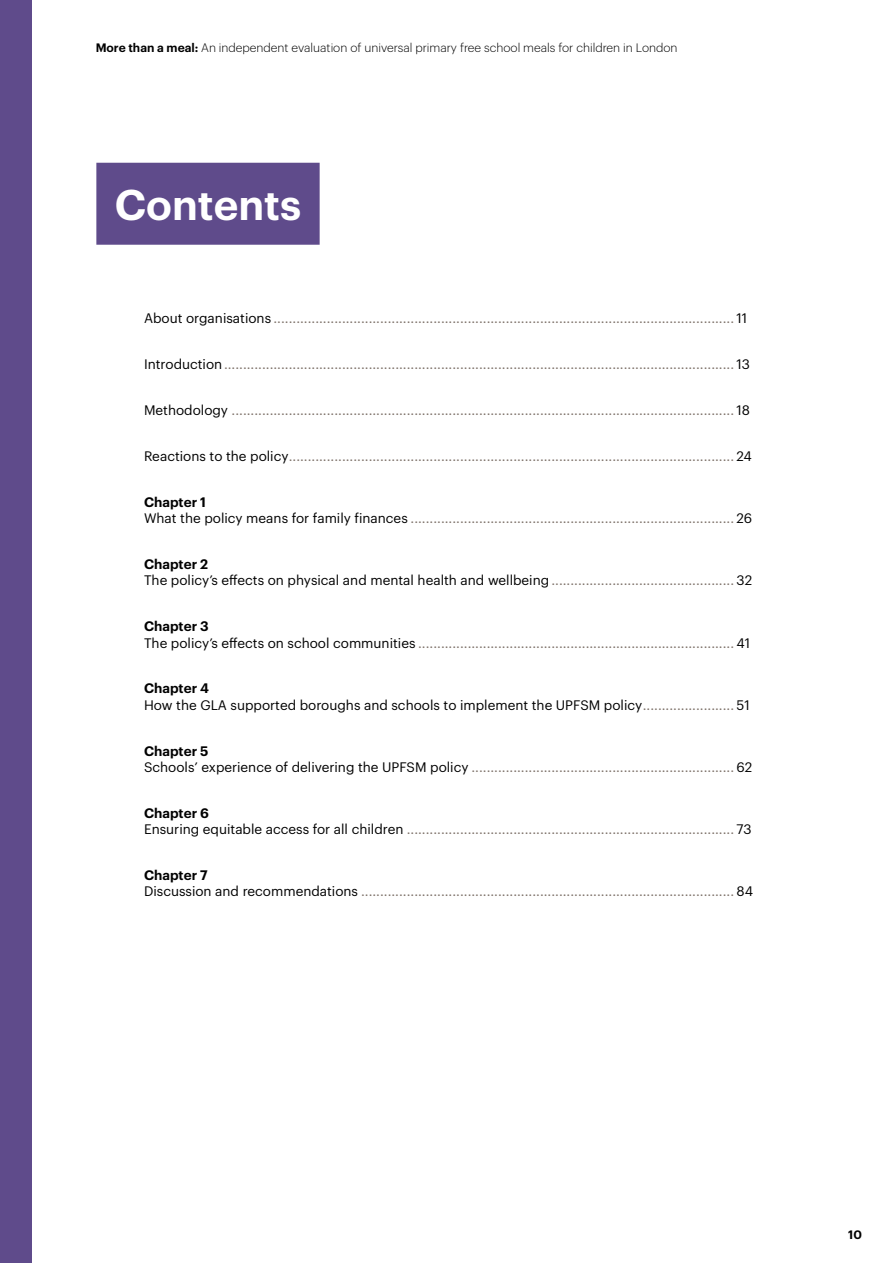
<style>
.page{position:relative;width:893px;height:1263px;background:#fff}
.page>*{position:absolute;margin:0;border:0;box-sizing:border-box;transform-origin:0 0}
.Ultraviolet_Header_A{font:600 42px "Graphik";color:#fff}
.t1{font:13.5px/16.2px "Graphik";color:#7b6f67}
.t2{font:13.5px/16.2px "Graphik";color:#000}
.t3{font:300 12px "Graphik";color:#000}
.t4{font:600 12px "Graphik";color:#000}
.s1{font-weight:600}
.s2{color:#000}
.s3{font-weight:600;color:#000}
.s4{color:#7b6f67}
</style>
<div class="page">
<div style="left:0;top:0;width:32px;height:1263px;background:#5f4b8b"></div>
<div style="left:96px;top:163px;width:224px;height:82px;background:#5f4b8b"></div>
<p class="t3" style="left:96px;top:39px;width:583px"><span class="s1">More than a meal:</span> An independent evaluation of universal primary free school meals for children in London</p>
<p class="Ultraviolet_Header_A" style="left:115px;top:173px;width:188px">Contents</p>
<p class="t1" style="left:144px;top:309px;width:605px"><span class="s2">About organisations</span> ......................................................................................................................... <span class="s2">11</span></p>
<p class="t1" style="left:144px;top:355px;width:608px"><span class="s2">Introduction</span>...................................................................................................................................... <span class="s2">13</span></p>
<p class="t1" style="left:144px;top:401px;width:608px"><span class="s2">Methodology</span> .................................................................................................................................... <span class="s2">18</span></p>
<p class="t1" style="left:144px;top:447px;width:609px"><span class="s2">Reactions to the policy</span>..................................................................................................................... <span class="s2">24</span></p>
<p class="t1" style="left:144px;top:493px;width:610px"><span class="s3">Chapter 1<br></span><span class="s2">What the policy means for family finances</span> ..................................................................................... <span class="s2">26</span></p>
<p class="t2" style="left:144px;top:555px;width:610px"><span class="s1">Chapter 2<br></span>The policy’s effects on physical and mental health and wellbeing <span class="s4">................................................</span> 32</p>
<p class="t1" style="left:144px;top:617px;width:608px"><span class="s3">Chapter 3<br></span><span class="s2">The policy’s effects on school communities</span> ................................................................................... <span class="s2">41</span></p>
<p class="t2" style="left:144px;top:679px;width:607px"><span class="s1">Chapter 4<br></span>How the GLA supported boroughs and schools to implement the UPFSM policy<span class="s4">........................</span> 51</p>
<p class="t1" style="left:144px;top:741px;width:610px"><span class="s3">Chapter 5<br></span><span class="s2">Schools’ experience of delivering the UPFSM policy</span> ..................................................................... <span class="s2">62</span></p>
<p class="t1" style="left:144px;top:804px;width:609px"><span class="s3">Chapter 6<br></span><span class="s2">Ensuring equitable access for all children</span> ...................................................................................... <span class="s2">73</span></p>
<p class="t1" style="left:144px;top:866px;width:610px"><span class="s3">Chapter 7<br></span><span class="s2">Discussion and recommendations</span> .................................................................................................. <span class="s2">84</span></p>
<p class="t4" style="left:848px;top:1225px;width:15px">10</p>
</div>
